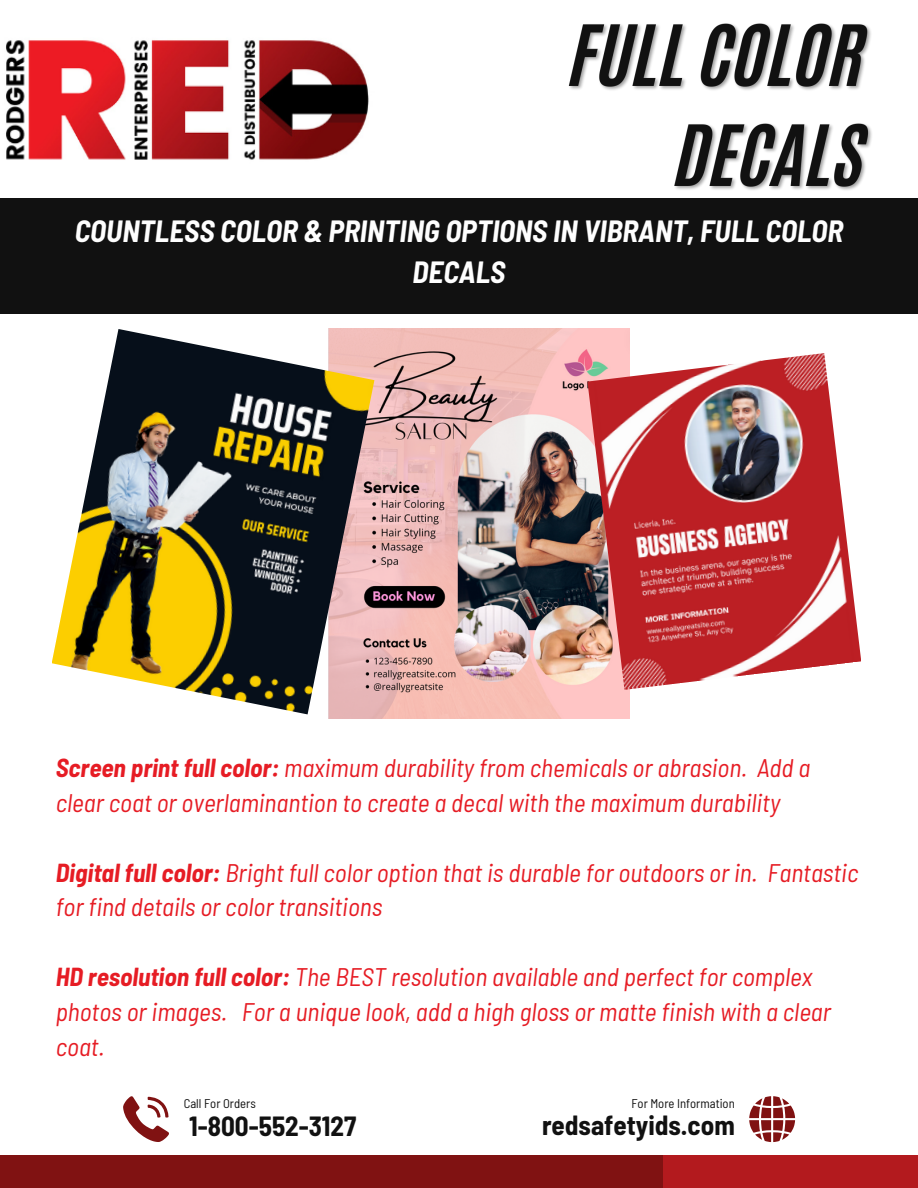
<style>
.page{position:relative;width:918px;height:1188px;background:#fff}
.page>*{position:absolute;margin:0;border:0;box-sizing:border-box;transform-origin:0 0}
.t1{font:italic 700 semi-condensed 30px/41.7px "Barlow";color:#fefefe;text-align:center}
.t2{font:700 semi-condensed 27.15px "Barlow";color:#111}
.t3{font:italic semi-condensed 25.5px/34.8px "Barlow";color:#e61c24}
.t4{font:semi-condensed 12.75px "Barlow";color:#111}
.s1{font-weight:700}
</style>
<div class="page">
<div style="left:0;top:1155px;width:680px;height:33px;background:#801212"></div>
<div style="left:663px;top:1155px;width:255px;height:33px;background:#b31a1e"></div>
<div style="left:0;top:199px;width:918px;height:115px;background:#111"></div>
<svg style="left:123px;top:1096px;width:46px;height:46px"></svg>
<svg style="left:749px;top:1096px;width:46px;height:46px"></svg>
<img style="left:6px;top:40px;width:363px;height:120px">
<img style="left:328px;top:329px;width:302px;height:389px">
<img style="left:52px;top:329px;width:322px;height:385px">
<img style="left:587px;top:353px;width:274px;height:337px">
<img style="left:566px;top:23px;width:311px;height:176px">
<h4 class="t1" style="left:75px;top:209px;width:770px">COUNTLESS COLOR &amp; PRINTING OPTIONS IN VIBRANT, FULL COLOR<br>DECALS</h4>
<p class="t3" style="left:56px;top:749px;width:756px"><span class="s1">Screen print full color:</span> maximum durability from chemicals or abrasion. Add a clear coat or overlaminantion to create a decal with the maximum durability</p>
<p class="t3" style="left:56px;top:854px;width:804px"><span class="s1">Digital full color:</span> Bright full color option that is durable for outdoors or in. Fantastic for find details or color transitions</p>
<h3 class="t3" style="left:56px;top:959px;width:777px"><span class="s1">HD resolution full color:</span> The BEST resolution available and perfect for complex photos or images. For a unique look, add a high gloss or matte finish with a clear coat.</h3>
<p class="t4" style="left:184px;top:1095px;width:74px">Call For Orders</p>
<p class="t4" style="left:631px;top:1095px;width:105px">For More Information</p>
<h4 class="t2" style="left:189px;top:1109px;width:169px">1-800-552-3127</h4>
<h4 class="t2" style="left:542px;top:1107px;width:194px">redsafetyids.com</h4>
</div>
